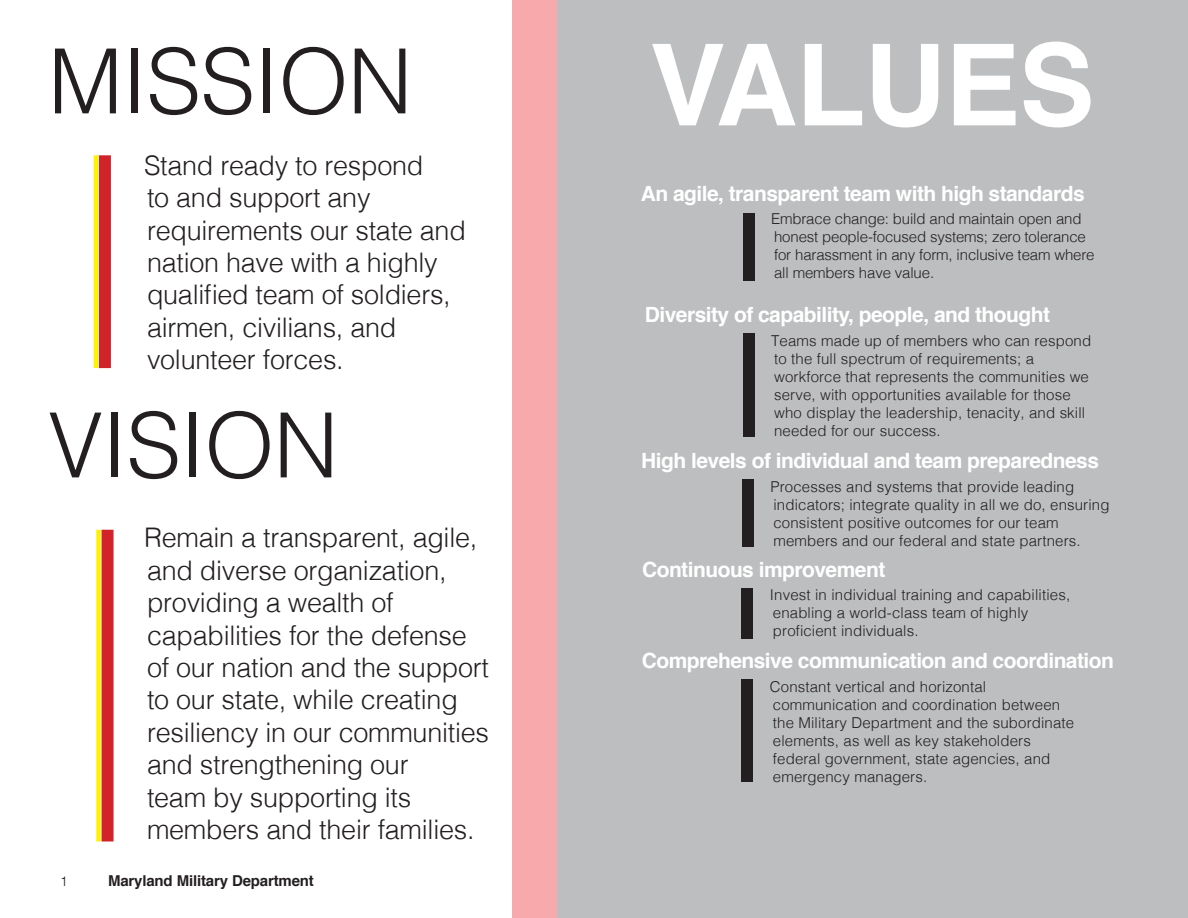
<style>
.page{position:relative;width:1188px;height:918px;background:#fff}
.page>*{position:absolute;margin:0;border:0;box-sizing:border-box;transform-origin:0 0}
.t1{font:700 113.1px "Helvetica";letter-spacing:-.01em;color:#fff}
.t2{font:300 90px "Helvetica";letter-spacing:-.01em;color:#231f20}
.t3{font:300 27px/32.4px "Helvetica";letter-spacing:-.01em;color:#231f20}
.t4{font:700 21px "Helvetica";letter-spacing:-.025em;color:#fff}
.t5{font:300 15px/18px "Helvetica";letter-spacing:.01em;color:#231f20}
.t6{font:300 15px/18px "Helvetica";letter-spacing:-.01em;color:#231f20}
.t7{font:700 15px "Helvetica";letter-spacing:-.01em;color:#231f20}
.t8{font:300 13.5px "Helvetica";color:#231f20}
</style>
<div class="page">
<div style="left:512px;top:0;width:170px;height:918px;background:#f8a9ac"></div>
<div style="left:558px;top:0;width:630px;height:918px;background:#bcbec0"></div>
<div style="left:743px;top:213px;width:12px;height:68px;background:#231f20"></div>
<div style="left:743px;top:333px;width:12px;height:104px;background:#231f20"></div>
<div style="left:742px;top:479px;width:12px;height:68px;background:#231f20"></div>
<div style="left:741px;top:588px;width:12px;height:51px;background:#231f20"></div>
<div style="left:741px;top:680px;width:12px;height:102px;background:#231f20"></div>
<hr style="left:94px;top:155px;width:4px;height:213px;background:#fff200">
<div style="left:99px;top:155px;width:12px;height:213px;background:#d2232a"></div>
<div style="left:96px;top:530px;width:5px;height:312px;background:#fff200"></div>
<div style="left:102px;top:530px;width:12px;height:312px;background:#d2232a"></div>
<p class="t2" style="left:48px;top:5px;width:366px">MISSION</p>
<p class="t3" style="left:144px;top:147px;width:323px">Stand ready to respond<br>to and support any requirements our state and nation have with a highly qualified team of soldiers, airmen, civilians, and volunteer forces.</p>
<p class="t2" style="left:48px;top:369px;width:292px">VISION</p>
<p class="t3" style="left:144px;top:520px;width:347px">Remain a transparent, agile, and diverse organization, providing a wealth of capabilities for the defense of our nation and the support to our state, while creating resiliency in our communities and strengthening our<br>team by supporting its members and their families.</p>
<p class="t8" style="left:60px;top:870px;width:9px">1</p>
<p class="t7" style="left:108px;top:869px;width:207px">Maryland Military Department</p>
<p class="t1" style="left:650px;top:-6px;width:446px">VALUES</p>
<p class="t4" style="left:641px;top:176px;width:445px">An agile, transparent team with high standards</p>
<p class="t6" style="left:771px;top:209px;width:325px">Embrace change: build and maintain open and honest people-focused systems; zero tolerance for harassment in any form, inclusive team where all members have value.</p>
<p class="t4" style="left:645px;top:298px;width:407px">Diversity of capability, people, and thought</p>
<p class="t5" style="left:771px;top:330px;width:322px">Teams made up of members who can respond to the full spectrum of requirements; a workforce that represents the communities we serve, with opportunities available for those who display the leadership, tenacity, and skill needed for our success.</p>
<p class="t4" style="left:641px;top:444px;width:459px">High levels of individual and team preparedness</p>
<p class="t5" style="left:770px;top:476px;width:341px">Processes and systems that provide leading indicators; integrate quality in all we do, ensuring consistent positive outcomes for our team members and our federal and state partners.</p>
<p class="t4" style="left:642px;top:552px;width:245px">Continuous improvement</p>
<p class="t5" style="left:770px;top:585px;width:302px">Invest in individual training and capabilities, enabling a world-class team of highly proficient individuals.</p>
<p class="t4" style="left:642px;top:644px;width:474px">Comprehensive communication and coordination</p>
<p class="t5" style="left:770px;top:677px;width:306px">Constant vertical and horizontal communication and coordination between the Military Department and the subordinate elements, as well as key stakeholders federal government, state agencies, and emergency managers.</p>
</div>
